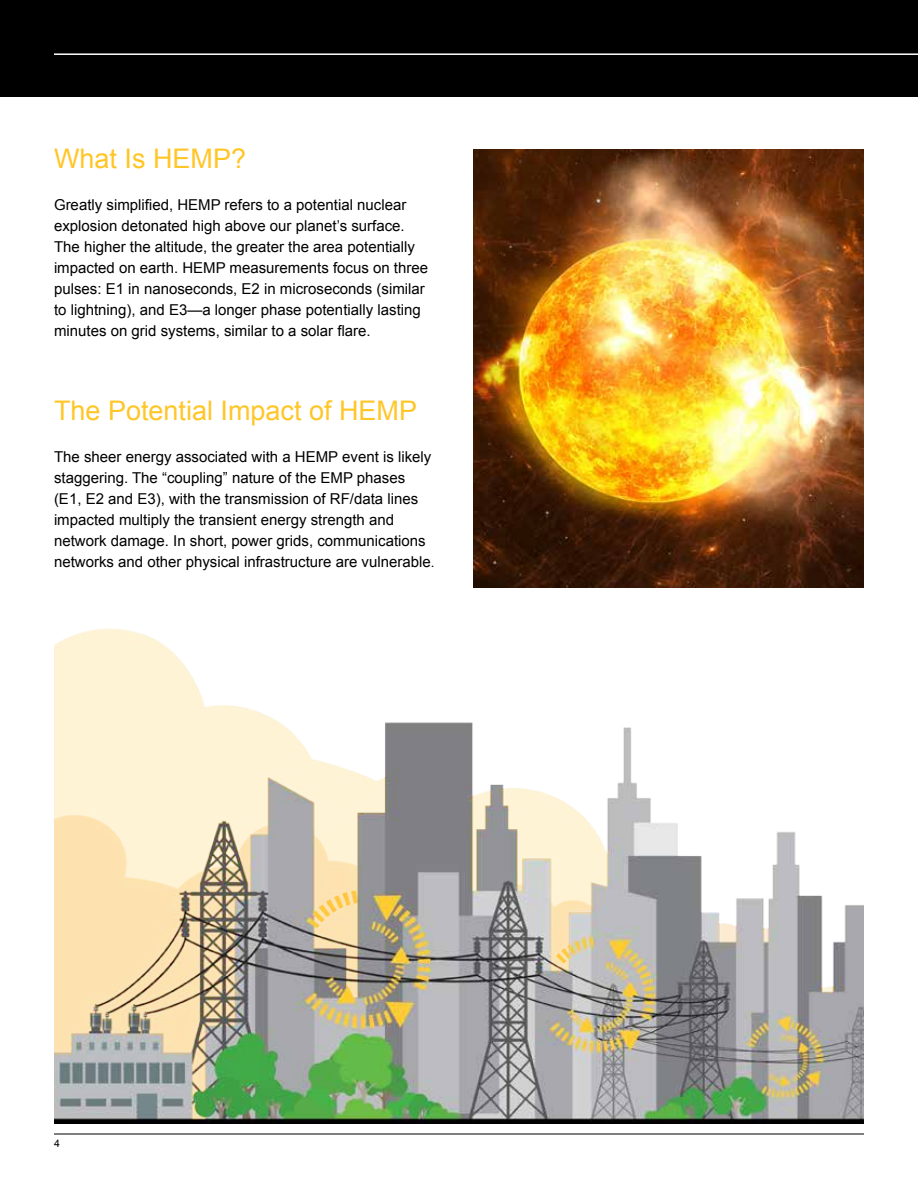
<style>
.page{position:relative;width:918px;height:1188px;background:#fff}
.page>*{position:absolute;margin:0;border:0;box-sizing:border-box;transform-origin:0 0}
.t1{font:27px "Arial";color:#ffc628}
.t2{font:15px/21px "Arial";color:#000}
.t3{font:10.5px "Arial";color:#000}
.s1{font-size:13.5px}
</style>
<div class="page">
<div style="left:0;top:0;width:918px;height:97px;background:#000"></div>
<hr style="left:54px;top:53px;width:864px;height:2px;background:#fff">
<hr style="left:54px;top:1134px;width:810px;height:1px;background:#000">
<img style="left:473px;top:150px;width:391px;height:438px">
<img style="left:54px;top:628px;width:810px;height:496px">
<h1 class="t1" style="left:54px;top:141px;width:194px">What Is HEMP?</h1>
<p class="t2" style="left:54px;top:195px;width:376px">Greatly simplified, HEMP refers to a potential nuclear explosion detonated high above our planet’s surface.<br>The higher the altitude, the greater the area potentially impacted on earth. HEMP measurements focus on three pulses: E1 in nanoseconds, E2 in microseconds (similar to lightning), and E3—a longer phase potentially lasting minutes on grid systems, similar to a solar flare.</p>
<h1 class="t1" style="left:54px;top:393px;width:365px">The Potential Impact of HEMP</h1>
<p class="t2" style="left:54px;top:447px;width:382px">The sheer energy associated with a HEMP event is likely staggering. The “coupling” nature of the EMP phases (E1, E2 and E3), with the transmission of RF/data lines impacted multiply the transient energy strength and network damage. In short, power grids, communications networks and other physical infrastructure are vulnerable<span class="s1">.</span></p>
<p class="t3" style="left:54px;top:1136px;width:7px">4</p>
</div>
